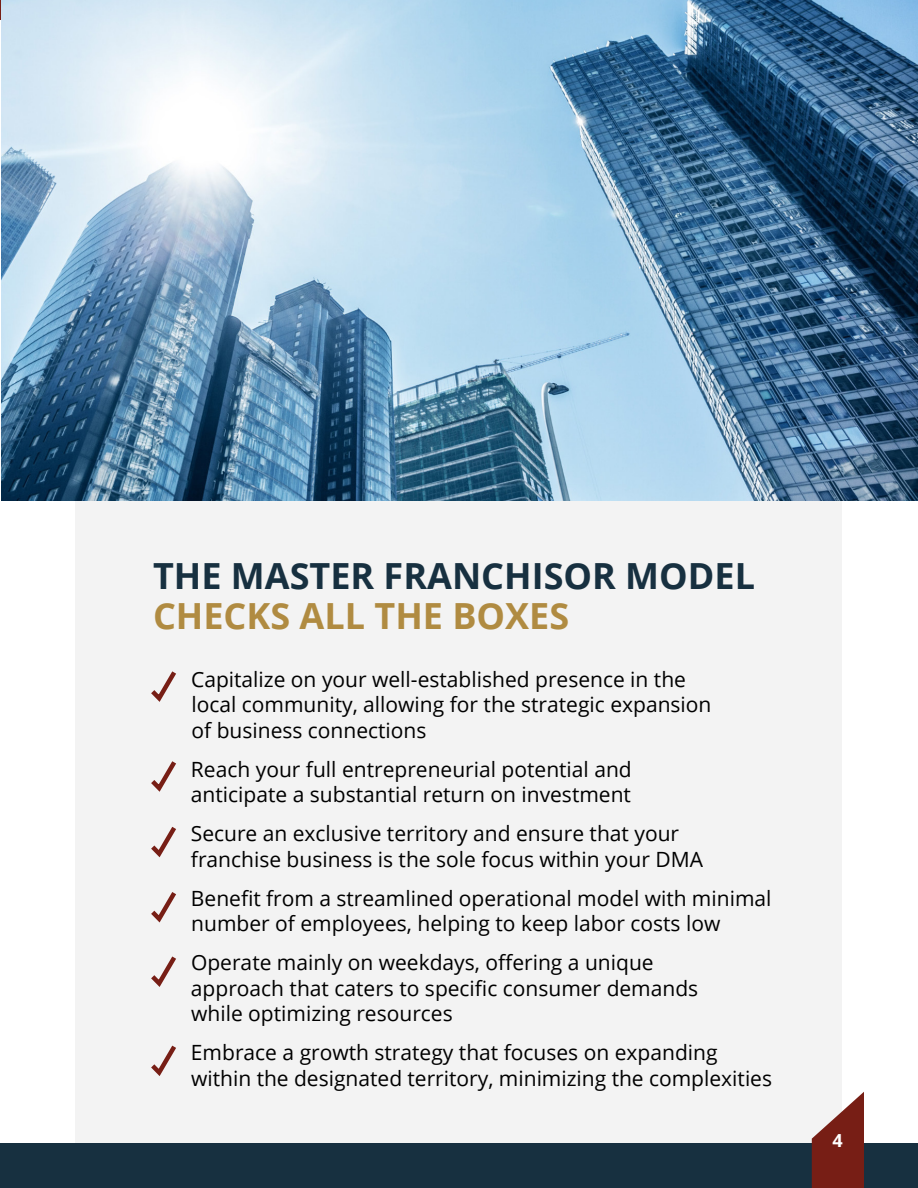
<style>
.page{position:relative;width:918px;height:1188px;background:#fff}
.page>*{position:absolute;margin:0;border:0;box-sizing:border-box;transform-origin:0 0}
.t1{font:700 36px "Open Sans";color:#173040}
.t2{font:700 36px "Open Sans";color:#b08b41}
.t3{font:21px/25.5px "Open Sans";color:#000}
.t4{font:700 18px "Open Sans";color:#fff}
</style>
<div class="page">
<div style="left:75px;top:0;width:767px;height:1172px;background:#f3f3f3"></div>
<div style="left:0;top:1144px;width:918px;height:44px;background:#173040"></div>
<svg style="left:812px;top:1092px;width:52px;height:96px"></svg>
<svg style="left:151px;top:671px;width:25px;height:31px"></svg>
<svg style="left:151px;top:761px;width:25px;height:31px"></svg>
<svg style="left:151px;top:826px;width:25px;height:32px"></svg>
<svg style="left:151px;top:892px;width:25px;height:31px"></svg>
<svg style="left:151px;top:956px;width:25px;height:31px"></svg>
<svg style="left:151px;top:1045px;width:25px;height:31px"></svg>
<img style="left:1px;top:0;width:917px;height:500px">
<p class="t1" style="left:153px;top:551px;width:604px">THE MASTER FRANCHISOR MODEL</p>
<p class="t2" style="left:153px;top:590px;width:418px">CHECKS ALL THE BOXES</p>
<p class="t3" style="left:191px;top:666px;width:522px">Capitalize on your well-established presence in the local community, allowing for the strategic expansion of business connections</p>
<p class="t3" style="left:191px;top:756px;width:442px">Reach your full entrepreneurial potential and anticipate a substantial return on investment</p>
<p class="t3" style="left:191px;top:820px;width:514px">Secure an exclusive territory and ensure that your franchise business is the sole focus within your DMA</p>
<p class="t3" style="left:191px;top:885px;width:582px">Benefit from a streamlined operational model with minimal number of employees, helping to keep labor costs low</p>
<p class="t3" style="left:191px;top:949px;width:509px">Operate mainly on weekdays, offering a unique approach that caters to specific consumer demands while optimizing resources</p>
<p class="t3" style="left:191px;top:1039px;width:583px">Embrace a growth strategy that focuses on expanding within the designated territory, minimizing the complexities</p>
<p class="t4" style="left:832px;top:1128px;width:12px">4</p>
</div>
